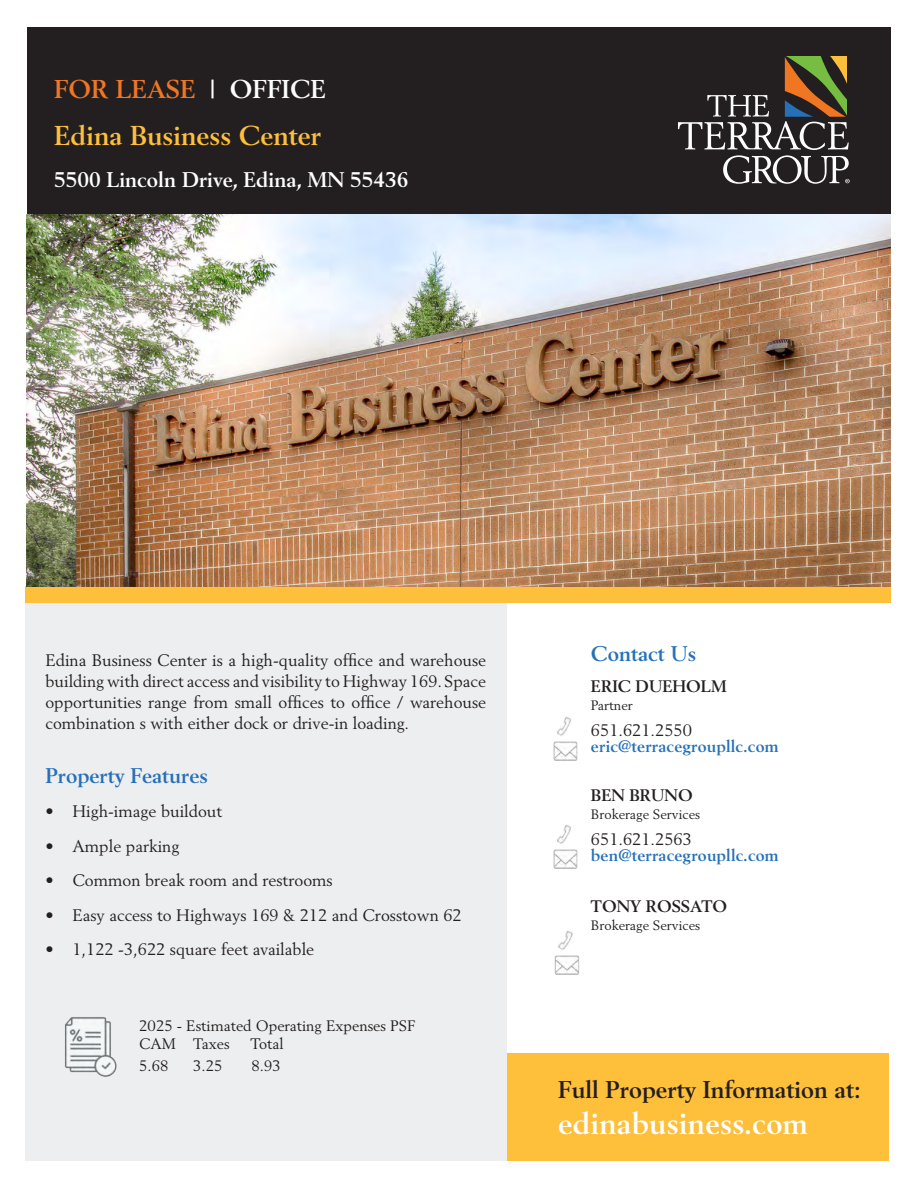
<style>
.page{position:relative;width:918px;height:1188px;background:#fff}
.page>*{position:absolute;margin:0;border:0;box-sizing:border-box;transform-origin:0 0}
.Propety_WEB{font:700 30px "Berling LT Std";letter-spacing:.01em;color:#fff}
.t1{font:700 27px "Berling LT Std";color:#febf3b}
.t2{font:700 25.5px "Berling LT Std";color:#f07622}
.Property_at{font:700 24px "Berling LT Std";color:#231f20}
.t3{font:700 21px "Berling LT Std";color:#fff}
.t4{font:700 21px "Berling LT Std";color:#2570b8}
.body{font:16.5px/21px "Berling LT Std";color:#231f20;text-align:justify}
.Paragraph_Style_1{font:700 16.5px/15.6px "Berling LT Std";letter-spacing:.01em;color:#2570b8}
.Paragraph_Style_1-2{font:700 16.5px "Berling LT Std";color:#231f20}
.t5{font:15px "Berling LT Std";color:#231f20}
.Paragraph_Style_1-3{font:13.5px "Berling LT Std";color:#231f20}
.s1{color:#fff}
.s2{font-weight:400;color:#231f20}
</style>
<div class="page">
<div style="left:506px;top:1053px;width:383px;height:108px;background:#febf3b"></div>
<div style="left:25px;top:590px;width:481px;height:571px;background:#edeeef"></div>
<div style="left:27px;top:27px;width:864px;height:189px;background:#231f20"></div>
<div style="left:25px;top:586px;width:866px;height:17px;background:#febf3b"></div>
<svg style="left:678px;top:56px;width:172px;height:128px"></svg>
<img style="left:26px;top:215px;width:865px;height:371px">
<img style="left:557px;top:717px;width:14px;height:16px">
<img style="left:553px;top:733px;width:25px;height:28px">
<img style="left:557px;top:825px;width:14px;height:16px">
<img style="left:553px;top:841px;width:25px;height:28px">
<img style="left:65px;top:1017px;width:52px;height:60px">
<img style="left:558px;top:931px;width:15px;height:16px">
<img style="left:554px;top:947px;width:26px;height:28px">
<p class="t2" style="left:54px;top:74px;width:273px">FOR LEASE <span class="s1">| OFFICE</span></p>
<p class="t1" style="left:54px;top:119px;width:269px">Edina Business Center</p>
<p class="t3" style="left:54px;top:167px;width:356px">5500 Lincoln Drive, Edina, MN 55436</p>
<p class="body" style="left:45px;top:649px;width:442px">Edina Business Center is a high-quality office and warehouse building with direct access and visibility to Highway 169. Space opportunities range from small offices to office / warehouse combination s with either dock or drive-in loading.</p>
<h2 class="t4" style="left:45px;top:763px;width:164px">Property Features</h2>
<p class="body" style="left:45px;top:801px;width:178px">• High-image buildout</p>
<p class="body" style="left:45px;top:835px;width:135px">• Ample parking</p>
<p class="body" style="left:45px;top:870px;width:289px">• Common break room and restrooms</p>
<p class="body" style="left:45px;top:904px;width:418px">• Easy access to Highways 169 &amp; 212 and Crosstown 62</p>
<p class="body" style="left:45px;top:939px;width:270px">• 1,122 -3,622 square feet available</p>
<p class="t5" style="left:139px;top:1017px;width:277px">2025 - Estimated Operating Expenses PSF</p>
<p class="t5" style="left:139px;top:1035px;width:92px">CAM Taxes</p>
<p class="t5" style="left:251px;top:1035px;width:34px">Total</p>
<p class="t5" style="left:139px;top:1057px;width:31px">5.68</p>
<p class="t5" style="left:193px;top:1057px;width:31px">3.25</p>
<p class="t5" style="left:251px;top:1057px;width:31px">8.93</p>
<h2 class="t4" style="left:591px;top:641px;width:107px">Contact Us</h2>
<p class="Paragraph_Style_1-2" style="left:591px;top:677px;width:137px">ERIC DUEHOLM</p>
<p class="Paragraph_Style_1-3" style="left:591px;top:697px;width:43px">Partner</p>
<p class="Paragraph_Style_1" style="left:591px;top:723px;width:189px"><span class="s2">651.621.2550 </span>eric@terracegroupllc.com</p>
<p class="Paragraph_Style_1-2" style="left:591px;top:785px;width:103px">BEN BRUNO</p>
<p class="Paragraph_Style_1-3" style="left:591px;top:806px;width:111px">Brokerage Services</p>
<p class="Paragraph_Style_1" style="left:591px;top:832px;width:189px"><span class="s2">651.621.2563 </span>ben@terracegroupllc.com</p>
<p class="Paragraph_Style_1-2" style="left:591px;top:896px;width:138px">TONY ROSSATO</p>
<p class="Paragraph_Style_1-3" style="left:591px;top:917px;width:111px">Brokerage Services</p>
<p class="Property_at" style="left:558px;top:1075px;width:304px">Full Property Information at:</p>
<p class="Propety_WEB" style="left:558px;top:1106px;width:251px">edinabusiness.com</p>
</div>
